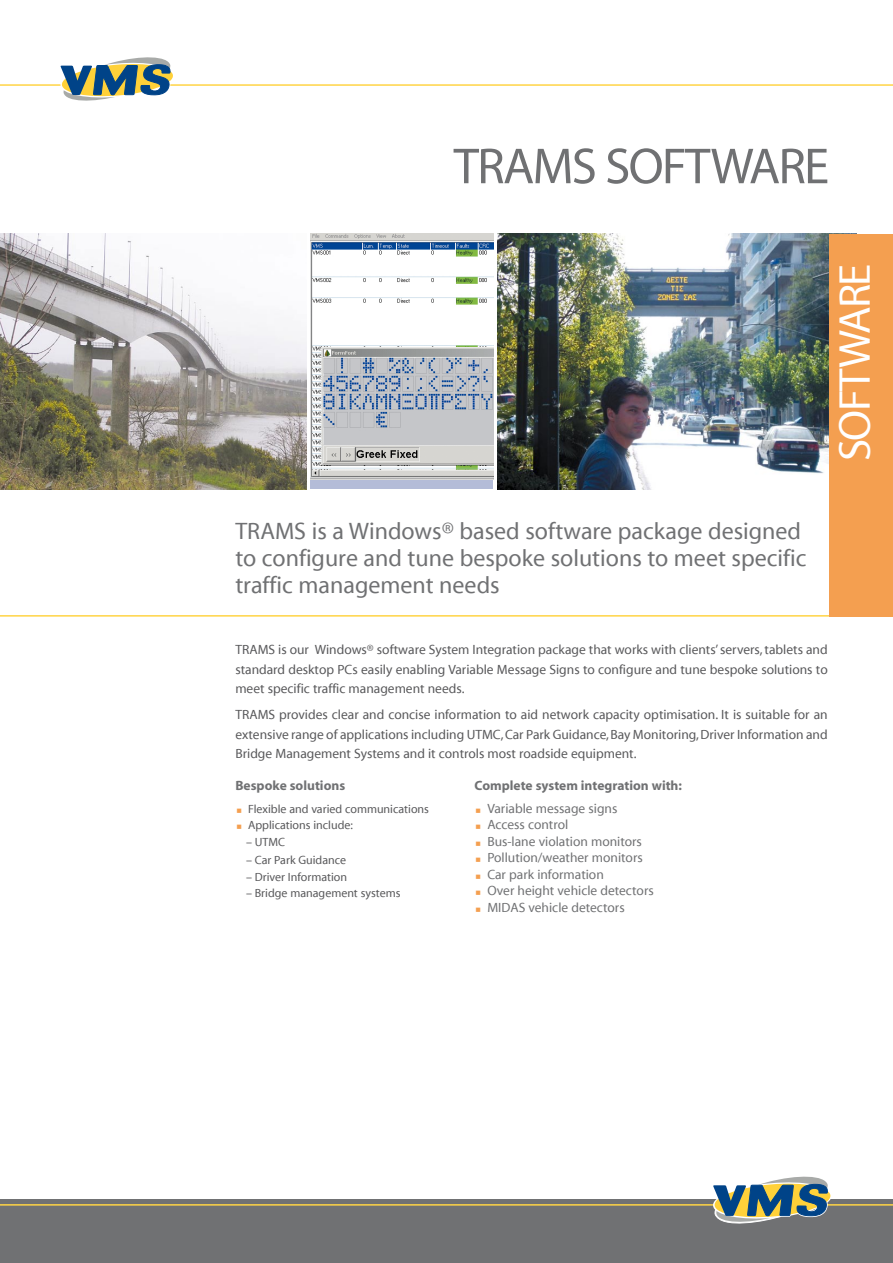
<style>
.page{position:relative;width:893px;height:1263px;background:#fff}
.page>*{position:absolute;margin:0;border:0;box-sizing:border-box;transform-origin:0 0}
.t1{font:51px "Myriad";letter-spacing:-.035em;color:#707173}
.t2{font:45px "Myriad";letter-spacing:-.035em;color:#fff}
.t3{font:24px/27px "Myriad";color:#707173}
.t4{font:13.5px/19.5px "Myriad";color:#58585a;text-align:justify}
.t5{font:13.5px/16.5px "Myriad";color:#707173}
.t6{font:700 13.5px "Myriad";color:#707173}
.t7{font:12px/16.5px "Myriad";color:#58585a}
</style>
<div class="page">
<div style="left:0;top:1199px;width:893px;height:64px;background:#707173"></div>
<hr style="left:0;top:1204px;width:893px;height:1px;background:#ffd444">
<hr style="left:0;top:84px;width:893px;height:2px;background:#ffd444">
<svg style="left:59px;top:57px;width:115px;height:44px"></svg>
<svg style="left:712px;top:1176px;width:120px;height:47px"></svg>
<img style="left:497px;top:234px;width:332px;height:255px">
<div style="left:310px;top:234px;width:183px;height:255px;background:#b4bcd8"></div>
<img style="left:310px;top:234px;width:183px;height:246px">
<hr style="left:0;top:615px;width:829px;height:2px;background:#ffd444">
<div style="left:829px;top:234px;width:64px;height:383px;background:#f49f50"></div>
<img style="left:0;top:234px;width:306px;height:255px">
<h1 class="t1" style="left:454px;top:141px;width:371px">TRAMS Software</h1>
<h2 class="t2" style="left:832px;top:461px;width:194px;rotate:-90deg">Software</h2>
<h3 class="t3" style="left:235px;top:519px;width:573px">TRAMS is a Windows® based software package designed to configure and tune bespoke solutions to meet specific traffic management needs</h3>
<p class="t4" style="left:235px;top:640px;width:594px">TRAMS is our Windows® software System Integration package that works with clients’ servers, tablets and standard desktop PCs easily enabling Variable Message Signs to configure and tune bespoke solutions to meet specific traffic management needs.</p>
<p class="t4" style="left:235px;top:705px;width:594px">TRAMS provides clear and concise information to aid network capacity optimisation. It is suitable for an extensive range of applications including UTMC, Car Park Guidance, Bay Monitoring, Driver Information and Bridge Management Systems and it controls most roadside equipment.</p>
<p class="t6" style="left:235px;top:778px;width:111px">Bespoke solutions</p>
<p class="t7" style="left:248px;top:801px;width:182px">Flexible and varied communications<br>Applications include:</p>
<p class="t7" style="left:246px;top:834px;width:41px">– UTMC</p>
<p class="t7" style="left:246px;top:853px;width:102px">– Car Park Guidance</p>
<p class="t7" style="left:246px;top:869px;width:103px">– Driver Information</p>
<p class="t7" style="left:246px;top:886px;width:156px">– Bridge management systems</p>
<p class="t6" style="left:475px;top:778px;width:209px">Complete system integration with:</p>
<p class="t5" style="left:487px;top:800px;width:168px">Variable message signs<br>Access control<br>Bus-lane violation monitors<br>Pollution/weather monitors<br>Car park information<br>Over height vehicle detectors<br>MIDAS vehicle detectors</p>
</div>
